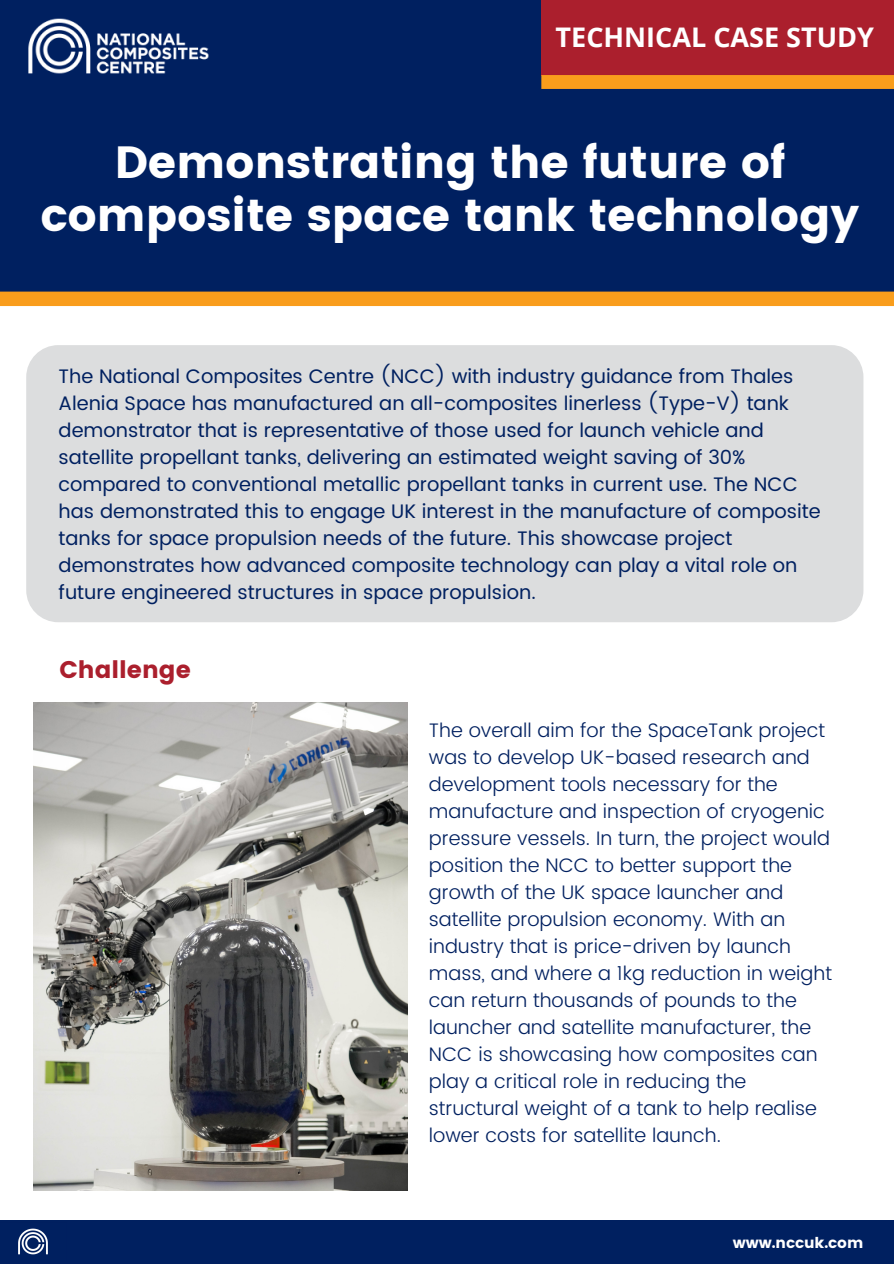
<style>
.page{position:relative;width:894px;height:1264px;background:#fff}
.page>*{position:absolute;margin:0;border:0;box-sizing:border-box;transform-origin:0 0}
.t1{font:45px/52.9px "Poppins";color:#fff;text-align:center}
.t2{font:700 27px "Open Sans";color:#fff}
.t3{font:24px "Poppins";color:#ab1f2d}
.t4{font:19.5px/27px "Poppins";color:#002060}
.t5{font:300 19.5px/27px "Poppins";color:#002060}
.t6{font:15px "Poppins";color:#fff}
</style>
<div class="page">
<div style="left:0;top:0;width:893px;height:298px;background:#002060"></div>
<img style="left:28px;top:18px;width:181px;height:56px">
<div style="left:0;top:291px;width:893px;height:15px;background:#f99d1c"></div>
<div style="left:541px;top:0;width:352px;height:76px;background:#ab1f2d"></div>
<svg style="left:541px;top:75px;width:352px;height:14px;background:#f79c1c"></svg>
<div style="left:26px;top:345px;width:837px;height:277px;background:#dcddde;border-radius:32px"></div>
<div style="left:0;top:1220px;width:893px;height:43px;background:#002060"></div>
<img style="left:18px;top:1228px;width:30px;height:27px">
<img style="left:33px;top:702px;width:374px;height:488px">
<p class="t2" style="left:555px;top:18px;width:320px">TECHNICAL CASE STUDY</p>
<p class="t1" style="left:40px;top:136px;width:820px">Demonstrating the future of composite space tank technology</p>
<p class="t4" style="left:59px;top:363px;width:763px">The National Composites Centre (NCC) with industry guidance from Thales Alenia Space has manufactured an all-composites linerless (Type-V) tank demonstrator that is representative of those used for launch vehicle and satellite propellant tanks, delivering an estimated weight saving of 30% compared to conventional metallic propellant tanks in current use. The NCC has demonstrated this to engage UK interest in the manufacture of composite tanks for space propulsion needs of the future. This showcase project demonstrates how advanced composite technology can play a vital role on future engineered structures in space propulsion.</p>
<p class="t3" style="left:59px;top:656px;width:133px">Challenge</p>
<p class="t5" style="left:429px;top:716px;width:404px">The overall aim for the SpaceTank project was to develop UK-based research and development tools necessary for the manufacture and inspection of cryogenic pressure vessels. In turn, the project would position the NCC to better support the growth of the UK space launcher and satellite propulsion economy. With an industry that is price-driven by launch mass, and where a 1kg reduction in weight can return thousands of pounds to the launcher and satellite manufacturer, the NCC is showcasing how composites can play a critical role in reducing the structural weight of a tank to help realise lower costs for satellite launch.</p>
<p class="t6" style="left:732px;top:1233px;width:132px">www.nccuk.com</p>
</div>
